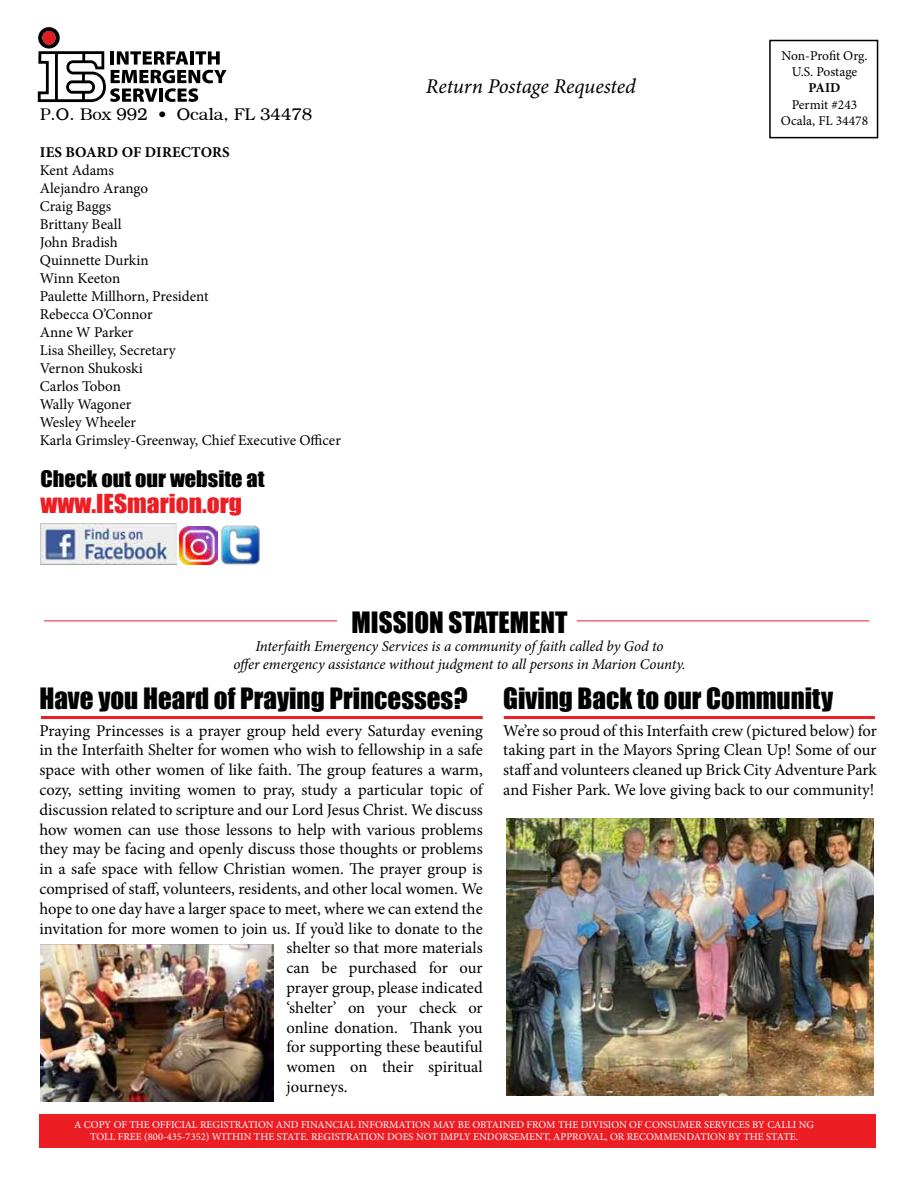
<style>
.page{position:relative;width:918px;height:1188px;background:#fff}
.page>*{position:absolute;margin:0;border:0;box-sizing:border-box;transform-origin:0 0}
.t1{font:27px "Impact";color:#000}
.t2{font:24px "Impact";color:#ed1d24;scale:1.06 1}
.t3{font:italic 21px "Minion Pro";letter-spacing:-.01em;color:#000}
.t4{font:21px "Impact";color:#000;scale:1.06 1}
.t5{font:16.5px/19.8px "Minion Pro";letter-spacing:-.005em;color:#000;text-align:justify}
.t6{font:16.5px "Bookman";color:#000}
.t7{font:15px/18px "Minion Pro";color:#000}
.t8{font:italic 15px/18px "Minion Pro";letter-spacing:-.005em;color:#000;text-align:center}
.t9{font:700 15px "Minion Pro";letter-spacing:.01em;color:#000}
.t10{font:13.5px/16.2px "Minion Pro";color:#000;text-align:center}
.t11{font:700 13.5px "Minion Pro";color:#000}
.t12{font:10.5px/12.6px "Minion Pro";color:#fff;text-align:center}
</style>
<div class="page">
<div style="left:769px;top:40px;width:109px;height:98px;border:2px solid #000"></div>
<img style="left:40px;top:523px;width:137px;height:41px">
<hr style="left:44px;top:621px;width:293px;height:1px;background:#ed1d24">
<hr style="left:577px;top:621px;width:293px;height:1px;background:#ed1d24">
<div style="left:39px;top:1114px;width:837px;height:34px;background:#ed1d24"></div>
<img style="left:180px;top:526px;width:36px;height:38px">
<img style="left:216px;top:525px;width:44px;height:40px">
<hr style="left:41px;top:716px;width:442px;height:3px;background:#ed1d24">
<img style="left:41px;top:945px;width:232px;height:157px">
<img style="left:506px;top:818px;width:368px;height:277px">
<hr style="left:504px;top:716px;width:371px;height:3px;background:#ed1d24">
<svg style="left:38px;top:27px;width:189px;height:75px"></svg>
<p class="t6" style="left:40px;top:104px;width:274px">P.O. Box 992 • Ocala, FL 34478</p>
<p class="t9" style="left:40px;top:142px;width:191px">IES BOARD OF DIRECTORS</p>
<p class="t7" style="left:40px;top:161px;width:303px">Kent Adams<br>Alejandro Arango<br>Craig Baggs<br>Brittany Beall<br>John Bradish<br>Quinnette Durkin<br>Winn Keeton<br>Paulette Millhorn, President<br>Rebecca O’Connor<br>Anne W Parker<br>Lisa Sheilley, Secretary<br>Vernon Shukoski<br>Carlos Tobon<br>Wally Wagoner<br>Wesley Wheeler<br>Karla Grimsley-Greenway, Chief Executive Officer</p>
<p class="t4" style="left:40px;top:463px;width:213px">Check out our website at</p>
<h2 class="t2" style="left:40px;top:485px;width:192px">www.IESmarion.org</h2>
<p class="t3" style="left:426px;top:72px;width:211px">Return Postage Requested</p>
<h1 class="t1" style="left:352px;top:601px;width:217px">MISSION STATEMENT</h1>
<p class="t8" style="left:233px;top:637px;width:454px">Interfaith Emergency Services is a community of faith called by God to<br>offer emergency assistance without judgment to all persons in Marion County.</p>
<p class="t10" style="left:781px;top:48px;width:88px">Non-Profit Org.<br>U.S. Postage</p>
<p class="t11" style="left:809px;top:79px;width:33px">PAID</p>
<p class="t10" style="left:781px;top:96px;width:89px">Permit #243<br>Ocala, FL 34478</p>
<h1 class="t1" style="left:39px;top:677px;width:430px">Have you Heard of Praying Princesses?</h1>
<p class="t5" style="left:39px;top:720px;width:445px">Praying Princesses is a prayer group held every Saturday evening</p>
<p class="t5" style="left:39px;top:740px;width:445px">in the Interfaith Shelter for women who wish to fellowship in a safe</p>
<p class="t5" style="left:39px;top:760px;width:445px">space with other women of like faith. The group features a warm,</p>
<p class="t5" style="left:39px;top:780px;width:445px">cozy, setting inviting women to pray, study a particular topic of</p>
<p class="t5" style="left:39px;top:800px;width:445px">discussion related to scripture and our Lord Jesus Christ. We discuss</p>
<p class="t5" style="left:39px;top:819px;width:445px">how women can use those lessons to help with various problems</p>
<p class="t5" style="left:39px;top:839px;width:445px">they may be facing and openly discuss those thoughts or problems</p>
<p class="t5" style="left:39px;top:859px;width:445px">in a safe space with fellow Christian women. The prayer group is</p>
<p class="t5" style="left:39px;top:879px;width:445px">comprised of staff, volunteers, residents, and other local women. We</p>
<p class="t5" style="left:39px;top:899px;width:445px">hope to one day have a larger space to meet, where we can extend the</p>
<p class="t5" style="left:39px;top:918px;width:445px">invitation for more women to join us. If you’d like to donate to the</p>
<p class="t5" style="left:287px;top:938px;width:198px">shelter so that more materials</p>
<p class="t5" style="left:287px;top:958px;width:198px">can be purchased for our</p>
<p class="t5" style="left:287px;top:978px;width:198px">prayer group, please indicated</p>
<p class="t5" style="left:287px;top:998px;width:198px">‘shelter’ on your check or</p>
<p class="t5" style="left:287px;top:1017px;width:198px">online donation. Thank you</p>
<p class="t5" style="left:287px;top:1037px;width:198px">for supporting these beautiful</p>
<p class="t5" style="left:287px;top:1057px;width:198px">women on their spiritual</p>
<p class="t5" style="left:287px;top:1077px;width:63px">journeys.</p>
<h1 class="t1" style="left:503px;top:677px;width:331px">Giving Back to our Community</h1>
<p class="t5" style="left:503px;top:720px;width:375px">We’re so proud of this Interfaith crew (pictured below) for taking part in the Mayors Spring Clean Up! Some of our staff and volunteers cleaned up Brick City Adventure Park and Fisher Park. We love giving back to our community!</p>
<p class="t12" style="left:74px;top:1118px;width:741px">A COPY OF THE OFFICIAL REGISTRATION AND FINANCIAL INFORMATION MAY BE OBTAINED FROM THE DIVISION OF CONSUMER SERVICES BY CALLI NG<br>TOLL FREE (800-435-7352) WITHIN THE STATE. REGISTRATION DOES NOT IMPLY ENDORSEMENT, APPROVAL, OR RECOMMENDATION BY THE STATE.</p>
</div>
